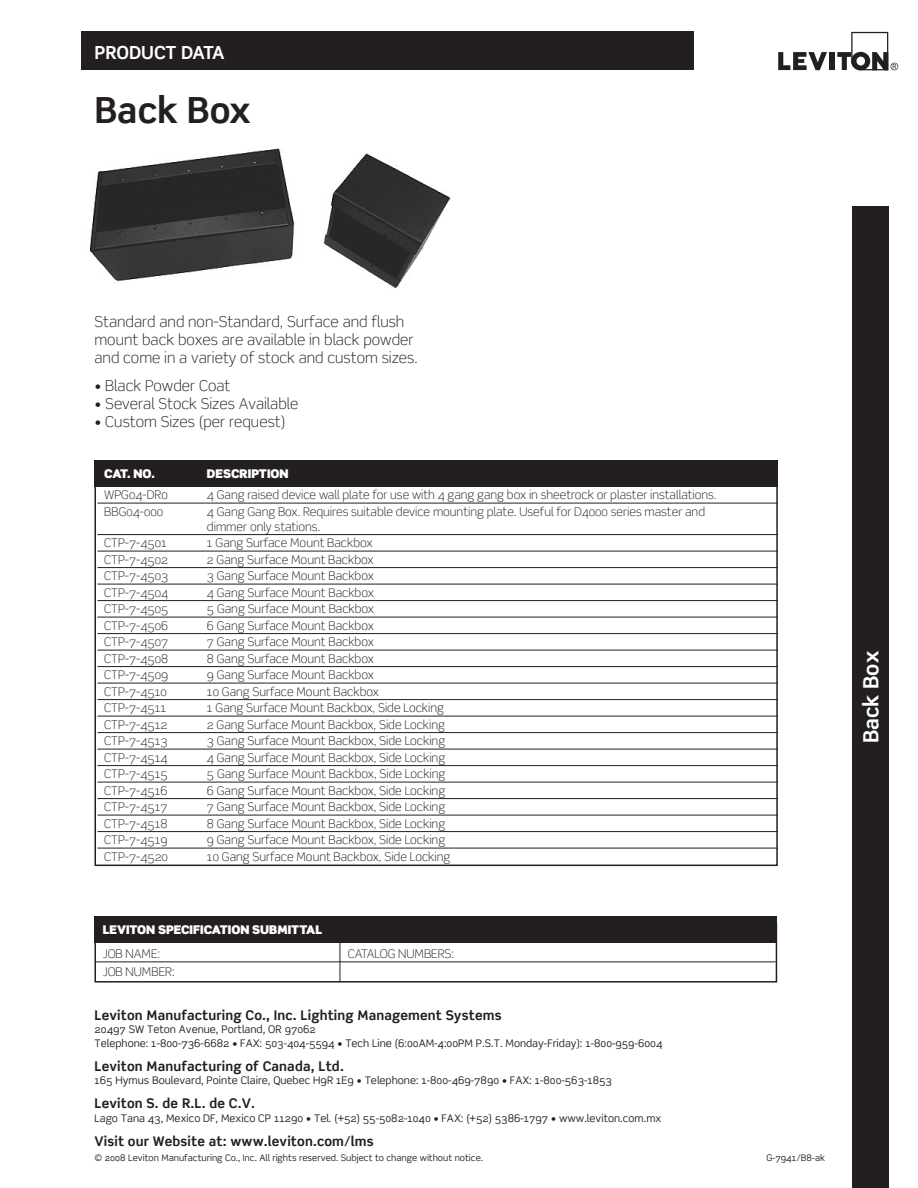
<style>
.page{position:relative;width:918px;height:1188px;background:#fff}
.page>*{position:absolute;margin:0;border:0;box-sizing:border-box;transform-origin:0 0}
.Main_Headline_BIG{font:700 36px "Scene";color:#231f20}
.Bullets{font:700 21px "Scene";color:#fff}
.Page_headline_-_uppe{font:700 18px "Scene";letter-spacing:-.02em;color:#fff}
.Body_Copy{font:300 15px/18px "Scene";color:#231f20}
.Bullets-2{font:300 15px "Scene";color:#231f20}
.t1{font:700 13.35px "Scene";letter-spacing:.01em;color:#231f20}
.part_numbers{font:300 12px/15px "Scene";color:#231f20}
.Part_No__Header{font:900 12px "Scene";color:#fff}
.t2{font:10.5px "Scene";color:#231f20}
.t3{font:9px "Scene";color:#231f20}
</style>
<div class="page">
<svg style="left:778px;top:52px;width:49px;height:18px"></svg>
<div style="left:829px;top:52px;width:5px;height:18px;background:#231f20"></div>
<svg style="left:837px;top:32px;width:61px;height:38px"></svg>
<div style="left:81px;top:32px;width:613px;height:38px;background:#231f20"></div>
<div style="left:852px;top:207px;width:36px;height:981px;background:#231f20"></div>
<div style="left:94px;top:916px;width:683px;height:27px;background:#231f20"></div>
<hr style="left:96px;top:962px;width:680px;height:1px;background:#231f20">
<div style="left:95px;top:923px;width:682px;height:60px;border:2px solid #231f20"></div>
<hr style="left:340px;top:941px;width:1px;height:41px;background:#231f20">
<div style="left:94px;top:460px;width:684px;height:27px;background:#231f20"></div>
<svg style="left:94px;top:487px;width:684px;height:380px"></svg>
<img style="left:90px;top:148px;width:361px;height:140px">
<p class="Page_headline_-_uppe" style="left:94px;top:41px;width:132px">product data</p>
<p class="Main_Headline_BIG" style="left:94px;top:88px;width:158px">Back Box</p>
<p class="Body_Copy" style="left:94px;top:313px;width:325px">Standard and non-Standard, Surface and flush mount back boxes are available in black powder and come in a variety of stock and custom sizes.</p>
<p class="Bullets-2" style="left:94px;top:377px;width:137px">• Black Powder Coat</p>
<p class="Bullets-2" style="left:94px;top:395px;width:206px">• Several Stock Sizes Available</p>
<p class="Bullets-2" style="left:94px;top:413px;width:192px">• Custom Sizes (per request)</p>
<p class="Part_No__Header" style="left:104px;top:466px;width:52px">CAT. NO.</p>
<p class="Part_No__Header" style="left:207px;top:466px;width:83px">DESCRIPTION</p>
<p class="part_numbers" style="left:104px;top:488px;width:65px">WPG04-DR0</p>
<p class="part_numbers" style="left:207px;top:488px;width:511px">4 Gang raised device wall plate for use with 4 gang gang box in sheetrock or plaster installations.</p>
<p class="part_numbers" style="left:104px;top:504px;width:60px">BBG04-000</p>
<p class="part_numbers" style="left:207px;top:504px;width:500px">4 Gang Gang Box. Requires suitable device mounting plate. Useful for D4000 series master and dimmer only stations.</p>
<p class="part_numbers" style="left:104px;top:536px;width:64px">CTP-7-4501</p>
<p class="part_numbers" style="left:207px;top:536px;width:167px">1 Gang Surface Mount Backbox</p>
<p class="part_numbers" style="left:104px;top:552px;width:65px">CTP-7-4502</p>
<p class="part_numbers" style="left:207px;top:552px;width:168px">2 Gang Surface Mount Backbox</p>
<p class="part_numbers" style="left:104px;top:569px;width:65px">CTP-7-4503</p>
<p class="part_numbers" style="left:207px;top:569px;width:168px">3 Gang Surface Mount Backbox</p>
<p class="part_numbers" style="left:104px;top:585px;width:65px">CTP-7-4504</p>
<p class="part_numbers" style="left:207px;top:585px;width:168px">4 Gang Surface Mount Backbox</p>
<p class="part_numbers" style="left:104px;top:602px;width:66px">CTP-7-4505</p>
<p class="part_numbers" style="left:207px;top:602px;width:169px">5 Gang Surface Mount Backbox</p>
<p class="part_numbers" style="left:104px;top:618px;width:65px">CTP-7-4506</p>
<p class="part_numbers" style="left:207px;top:618px;width:168px">6 Gang Surface Mount Backbox</p>
<p class="part_numbers" style="left:104px;top:635px;width:65px">CTP-7-4507</p>
<p class="part_numbers" style="left:207px;top:635px;width:168px">7 Gang Surface Mount Backbox</p>
<p class="part_numbers" style="left:104px;top:651px;width:65px">CTP-7-4508</p>
<p class="part_numbers" style="left:207px;top:651px;width:168px">8 Gang Surface Mount Backbox</p>
<p class="part_numbers" style="left:104px;top:668px;width:65px">CTP-7-4509</p>
<p class="part_numbers" style="left:207px;top:668px;width:168px">9 Gang Surface Mount Backbox</p>
<p class="part_numbers" style="left:104px;top:684px;width:64px">CTP-7-4510</p>
<p class="part_numbers" style="left:207px;top:684px;width:173px">10 Gang Surface Mount Backbox</p>
<p class="part_numbers" style="left:104px;top:701px;width:64px">CTP-7-4511</p>
<p class="part_numbers" style="left:207px;top:701px;width:238px">1 Gang Surface Mount Backbox, Side Locking</p>
<p class="part_numbers" style="left:104px;top:717px;width:65px">CTP-7-4512</p>
<p class="part_numbers" style="left:207px;top:717px;width:239px">2 Gang Surface Mount Backbox, Side Locking</p>
<p class="part_numbers" style="left:104px;top:734px;width:65px">CTP-7-4513</p>
<p class="part_numbers" style="left:207px;top:734px;width:240px">3 Gang Surface Mount Backbox, Side Locking</p>
<p class="part_numbers" style="left:104px;top:750px;width:65px">CTP-7-4514</p>
<p class="part_numbers" style="left:207px;top:750px;width:240px">4 Gang Surface Mount Backbox, Side Locking</p>
<p class="part_numbers" style="left:104px;top:767px;width:65px">CTP-7-4515</p>
<p class="part_numbers" style="left:207px;top:767px;width:240px">5 Gang Surface Mount Backbox, Side Locking</p>
<p class="part_numbers" style="left:104px;top:783px;width:65px">CTP-7-4516</p>
<p class="part_numbers" style="left:207px;top:783px;width:240px">6 Gang Surface Mount Backbox, Side Locking</p>
<p class="part_numbers" style="left:104px;top:800px;width:65px">CTP-7-4517</p>
<p class="part_numbers" style="left:207px;top:800px;width:240px">7 Gang Surface Mount Backbox, Side Locking</p>
<p class="part_numbers" style="left:104px;top:816px;width:65px">CTP-7-4518</p>
<p class="part_numbers" style="left:207px;top:816px;width:240px">8 Gang Surface Mount Backbox, Side Locking</p>
<p class="part_numbers" style="left:104px;top:833px;width:65px">CTP-7-4519</p>
<p class="part_numbers" style="left:207px;top:833px;width:240px">9 Gang Surface Mount Backbox, Side Locking</p>
<p class="part_numbers" style="left:104px;top:849px;width:65px">CTP-7-4520</p>
<p class="part_numbers" style="left:207px;top:849px;width:245px">10 Gang Surface Mount Backbox, Side Locking</p>
<p class="Part_No__Header" style="left:103px;top:922px;width:221px">LEVITON SPECIFICATION SUBMITTAL</p>
<p class="part_numbers" style="left:103px;top:946px;width:59px">JOB NAME:</p>
<p class="part_numbers" style="left:348px;top:946px;width:108px">CATALOG NUMBERS:</p>
<p class="part_numbers" style="left:103px;top:964px;width:74px">JOB NUMBER:</p>
<p class="t1" style="left:94px;top:1007px;width:409px">Leviton Manufacturing Co., Inc. Lighting Management Systems</p>
<p class="t2" style="left:94px;top:1023px;width:223px">20497 SW Teton Avenue, Portland, OR 97062</p>
<p class="t2" style="left:94px;top:1036px;width:569px">Telephone: 1-800-736-6682 • FAX: 503-404-5594 • Tech Line (6:00AM-4:00PM P.S.T. Monday-Friday): 1-800-959-6004</p>
<p class="t1" style="left:94px;top:1058px;width:251px">Leviton Manufacturing of Canada, Ltd.</p>
<p class="t2" style="left:94px;top:1074px;width:519px">165 Hymus Boulevard, Pointe Claire, Quebec H9R 1E9 • Telephone: 1-800-469-7890 • FAX: 1-800-563-1853</p>
<p class="t1" style="left:94px;top:1095px;width:162px">Leviton S. de R.L. de C.V.</p>
<p class="t2" style="left:94px;top:1111px;width:568px">Lago Tana 43, Mexico DF, Mexico CP 11290 • Tel. (+52) 55-5082-1040 • FAX: (+52) 5386-1797 • www.leviton.com.mx</p>
<p class="t1" style="left:94px;top:1133px;width:281px">Visit our Website at: www.leviton.com/lms</p>
<p class="t3" style="left:94px;top:1152px;width:390px">© 2008 Leviton Manufacturing Co., Inc. All rights reserved. Subject to change without notice.</p>
<p class="Bullets" style="left:858px;top:743px;width:94px;rotate:-90deg">Back Box</p>
<p class="t3" style="left:766px;top:1152px;width:60px">G-7941/B8-ak</p>
</div>
